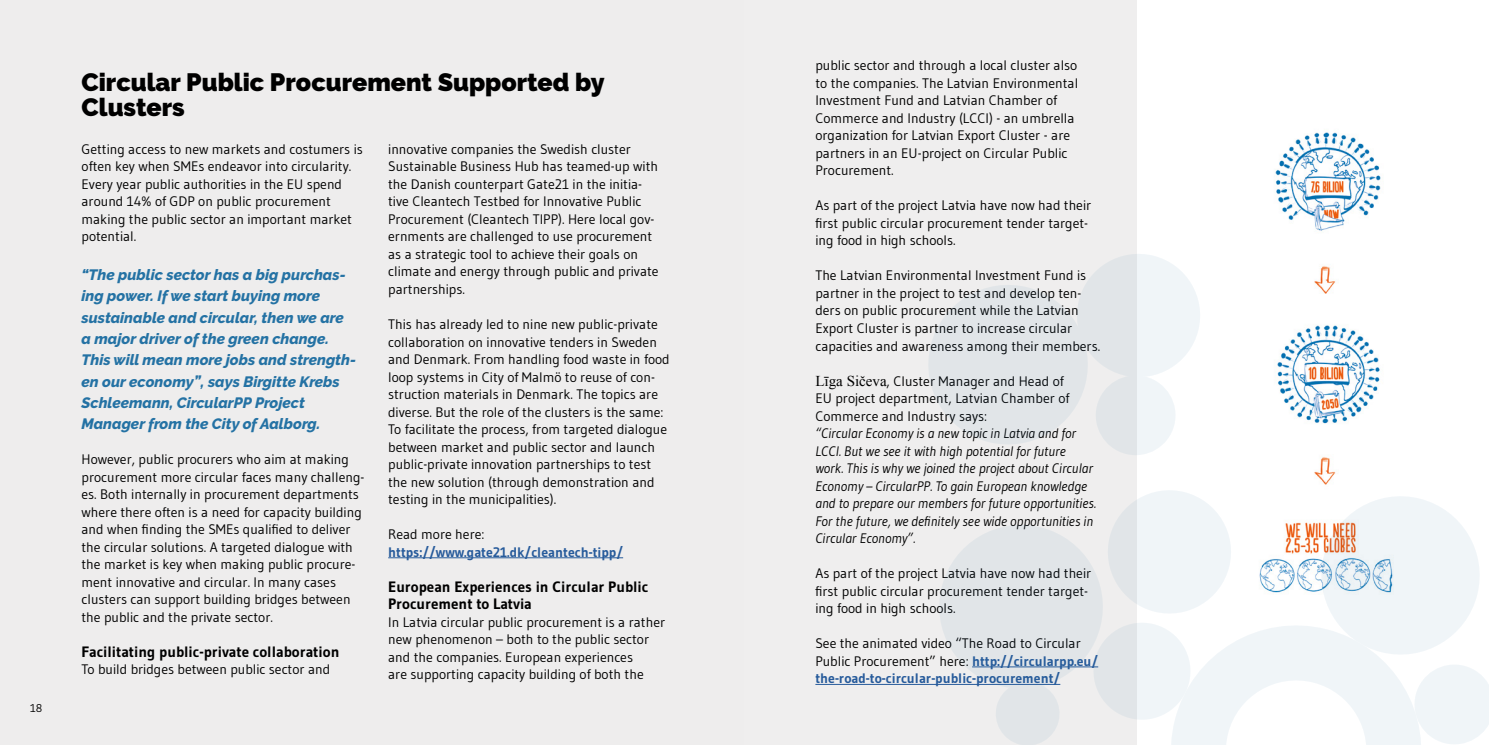
<style>
.page{position:relative;width:1489px;height:745px;background:#fff}
.page>*{position:absolute;margin:0;border:0;box-sizing:border-box;transform-origin:0 0}
.t1{font:900 25px/25px "Raleway";color:#000}
.t2{font:italic 800 15px/21.2px "Raleway";color:#2472a4}
.t3{font:700 15px/17.5px "Gudea";color:#000}
.t4{font:13.75px/17.5px "Gudea";color:#000}
.t5{font:italic 13.75px/17.5px "Gudea";color:#000}
.t6{font:700 13.75px/17.5px "Gudea";color:#275b9b}
.t7{font:11.25px "Gudea";color:#000}
.s1{font-family:"Times New Roman";font-size:15px}
.s2{font-weight:400;color:#000}
</style>
<div class="page">
<div style="left:0;top:0;width:744px;height:744px;background:#eeeded"></div>
<hr style="left:388px;top:557px;width:235px;height:1px;background:#275b9b">
<img style="left:1136px;top:0;width:245px;height:483px">
<div style="left:744px;top:0;width:392px;height:744px;background:#eeeded"></div>
<hr style="left:815px;top:683px;width:245px;height:1px;background:#275b9b">
<svg style="left:930px;top:483px;width:558px;height:261px"></svg>
<svg style="left:929px;top:247px;width:277px;height:212px"></svg>
<p class="t7" style="left:30px;top:700px;width:14px">18</p>
<h1 class="t1" style="left:81px;top:70px;width:524px">Circular Public Procurement Supported by<br>Clusters</h1>
<p class="t4" style="left:81px;top:140px;width:283px">Getting access to new markets and costumers is often key when SMEs endeavor into circularity.<br>Every year public authorities in the EU spend around 14% of GDP on public procurement making the public sector an important market potential.</p>
<p class="t2" style="left:81px;top:264px;width:276px">“The public sector has a big purchas&shy;ing power. If we start buying more sustainable and circular, then we are a major driver of the green change.<br>This will mean more jobs and strength&shy;en our economy”, says Birgitte Krebs Schleemann, CircularPP Project Manager from the City of Aalborg.</p>
<p class="t4" style="left:81px;top:450px;width:284px">However, public procurers who aim at making procurement more circular faces many challeng&shy;es. Both internally in procurement departments where there often is a need for capacity building and when finding the SMEs qualified to deliver the circular solutions. A targeted dialogue with the market is key when making public procure&shy;ment innovative and circular. In many cases clusters can support building bridges between the public and the private sector.</p>
<p class="t3" style="left:81px;top:642px;width:259px">Facilitating public-private collaboration</p>
<p class="t4" style="left:81px;top:660px;width:250px">To build bridges between public sector and</p>
<p class="t4" style="left:388px;top:140px;width:272px">innovative companies the Swedish cluster Sustainable Business Hub has teamed-up with the Danish counterpart Gate21 in the initia&shy;tive Cleantech Testbed for Innovative Public Procurement (Cleantech TIPP). Here local gov&shy;ernments are challenged to use procurement as a strategic tool to achieve their goals on climate and energy through public and private partnerships.</p>
<p class="t4" style="left:388px;top:315px;width:283px">This has already led to nine new public-private collaboration on innovative tenders in Sweden and Denmark. From handling food waste in food loop systems in City of Malmö to reuse of con&shy;struction materials in Denmark. The topics are diverse. But the role of the clusters is the same:<br>To facilitate the process, from targeted dialogue between market and public sector and launch public-private innovation partnerships to test the new solution (through demonstration and testing in the municipalities).</p>
<p class="t4" style="left:388px;top:525px;width:98px">Read more here:</p>
<p class="t6" style="left:388px;top:543px;width:236px">https://www.gate21.dk/cleantech-tipp/</p>
<p class="t3" style="left:388px;top:577px;width:262px">European Experiences in Circular Public<br>Procurement to Latvia</p>
<p class="t4" style="left:388px;top:612px;width:278px">In Latvia circular public procurement is a rather new phenomenon – both to the public sector and the companies. European experiences<br>are supporting capacity building of both the</p>
<p class="t4" style="left:815px;top:56px;width:264px">public sector and through a local cluster also to the companies. The Latvian Environmental Investment Fund and Latvian Chamber of Commerce and Industry (LCCI) - an umbrella organization for Latvian Export Cluster - are partners in an EU-project on Circular Public Procurement.</p>
<p class="t4" style="left:815px;top:196px;width:277px">As part of the project Latvia have now had their first public circular procurement tender target&shy;ing food in high schools.</p>
<p class="t4" style="left:815px;top:266px;width:286px">The Latvian Environmental Investment Fund is partner in the project to test and develop ten&shy;ders on public procurement while the Latvian Export Cluster is partner to increase circular capacities and awareness among their members.</p>
<p class="t4" style="left:815px;top:371px;width:256px"><span class="s1">Līga Sičeva</span>, Cluster Manager and Head of<br>EU project department, Latvian Chamber of<br>Commerce and Industry says:</p>
<p class="t5" style="left:815px;top:424px;width:282px">“Circular Economy is a new topic in Latvia and for LCCI. But we see it with high potential for future work. This is why we joined the project about Circular Economy – CircularPP. To gain European knowledge and to prepare our members for future opportunities.<br>For the future, we definitely see wide opportunities in Circular Economy”.</p>
<p class="t4" style="left:815px;top:564px;width:277px">As part of the project Latvia have now had their first public circular procurement tender target&shy;ing food in high schools.</p>
<p class="t6" style="left:815px;top:634px;width:284px"><span class="s2">See the animated video “The Road to Circular<br>Public Procurement” here:</span> http://circularpp.eu/ the-road-to-circular-public-procurement/</p>
</div>
